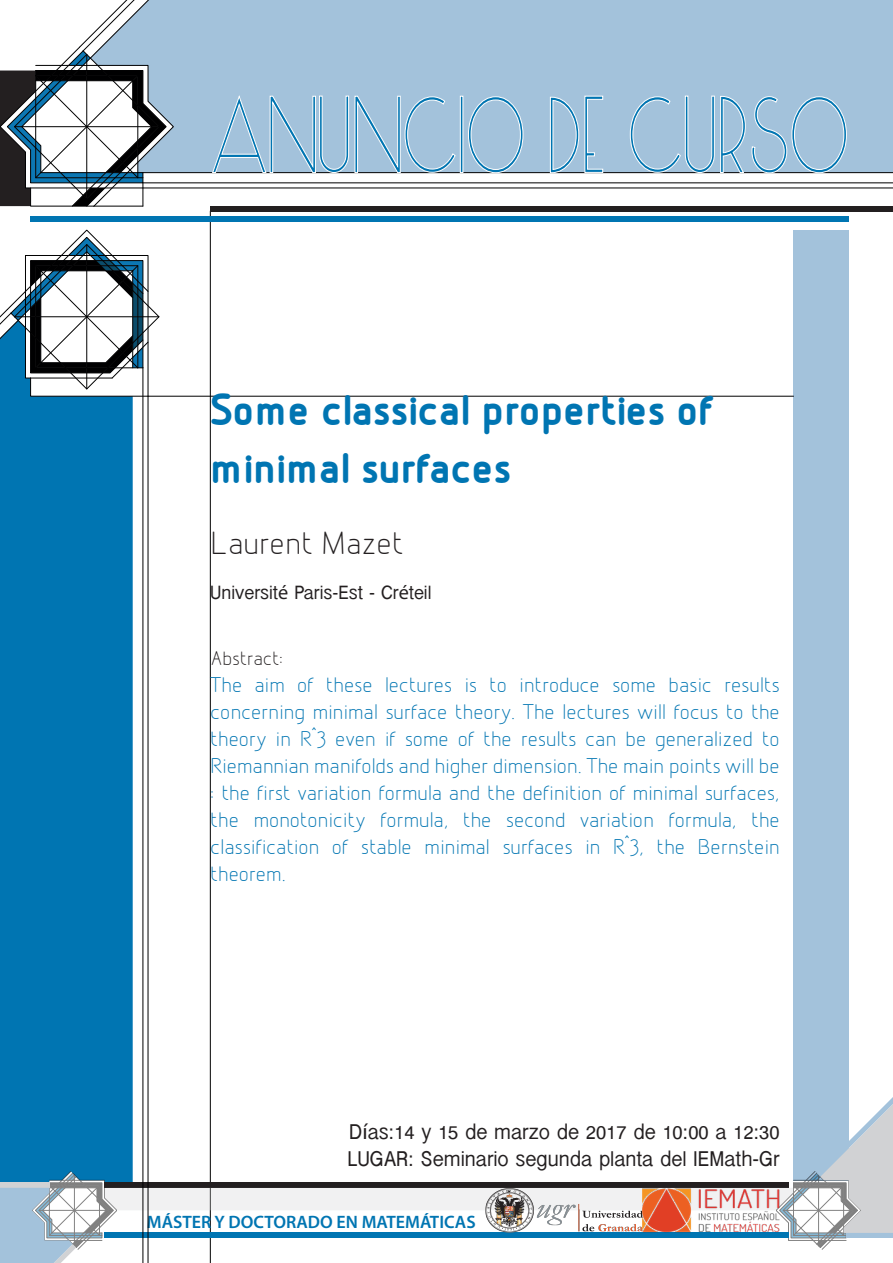
<style>
.page{position:relative;width:893px;height:1263px;background:#fff}
.page>*{position:absolute;margin:0;border:0;box-sizing:border-box;transform-origin:0 0}
.t1{font:700 48px/57.6px "Designio";color:#0075b2}
.t2{font:34.05px "Designio";color:#231f20}
.t3{font:22.5px/27px "Designio";color:#0075b2;text-align:justify}
.t4{font:22.5px/27px "Inai Mathi";color:#231f20}
.t5{font:21px "Designio";color:#231f20}
.t6{font:20.25px "Inai Mathi";color:#231f20}
.t7{font:600 18px "Myriad Pro";color:#0075b2}
.s1{font-family:"Myriad Pro"}
</style>
<div class="page">
<div style="left:456px;top:0;width:437px;height:172px;background:#a3c2db"></div>
<div style="left:0;top:466px;width:133px;height:631px;background:#0075b2"></div>
<div style="left:793px;top:230px;width:56px;height:950px;background:#a3c2db"></div>
<hr style="left:148px;top:396px;width:645px;height:1px;background:#000001">
<hr style="left:210px;top:211px;width:1px;height:1052px;background:#000001">
<div style="left:210px;top:206px;width:683px;height:5px;background:#231f20"></div>
<div style="left:31px;top:216px;width:818px;height:5px;background:#0075b2"></div>
<svg style="left:0;top:1097px;width:893px;height:166px"></svg>
<svg style="left:0;top:230px;width:159px;height:236px"></svg>
<hr style="left:143px;top:172px;width:750px;height:1px;background:#000001">
<hr style="left:143px;top:183px;width:750px;height:1px;background:#000001">
<hr style="left:143px;top:188px;width:750px;height:1px;background:#000001">
<hr style="left:143px;top:368px;width:1px;height:895px;background:#000001">
<hr style="left:148px;top:396px;width:1px;height:867px;background:#000001">
<img style="left:484px;top:1188px;width:296px;height:45px">
<svg style="left:0;top:0;width:456px;height:206px"></svg>
<div style="left:460px;top:96px;width:3px;height:77px;background:#0075b2;border:1px solid #fff"></div>
<svg style="left:468px;top:96px;width:55px;height:77px;background:#9bbfd8"></svg>
<svg style="left:550px;top:96px;width:53px;height:77px;background:#9abfd9"></svg>
<svg style="left:630px;top:96px;width:217px;height:77px;background:#9bbfd8"></svg>
<h1 class="t1" style="left:210px;top:381px;width:504px">Some classical properties of minimal surfaces</h1>
<h2 class="t2" style="left:210px;top:526px;width:195px">Laurent Mazet</h2>
<p class="t6" style="left:210px;top:582px;width:222px">Universit<span class="s1">é</span> Paris-Est - Cr<span class="s1">é</span>teil</p>
<p class="t5" style="left:210px;top:647px;width:74px">Abstract:</p>
<p class="t3" style="left:210px;top:672px;width:571px">The aim of these lectures is to introduce some basic results concerning minimal surface theory. The lectures will focus to the theory in R^3 even if some of the results can be generalized to Riemannian manifolds and higher dimension. The main points will be : the first variation formula and the definition of minimal surfaces, the monotonicity formula, the second variation formula, the classification of stable minimal surfaces in R^3, the Bernstein theorem.</p>
<p class="t4" style="left:347px;top:1119px;width:434px">D<span class="s1">í</span>as:14 y 15 de marzo de 2017 de 10:00 a 12:30<br>LUGAR: Seminario segunda planta del IEMath-Gr</p>
<p class="t7" style="left:147px;top:1211px;width:330px">MÁSTER Y DOCTORADO EN MATEMÁTICAS</p>
</div>
